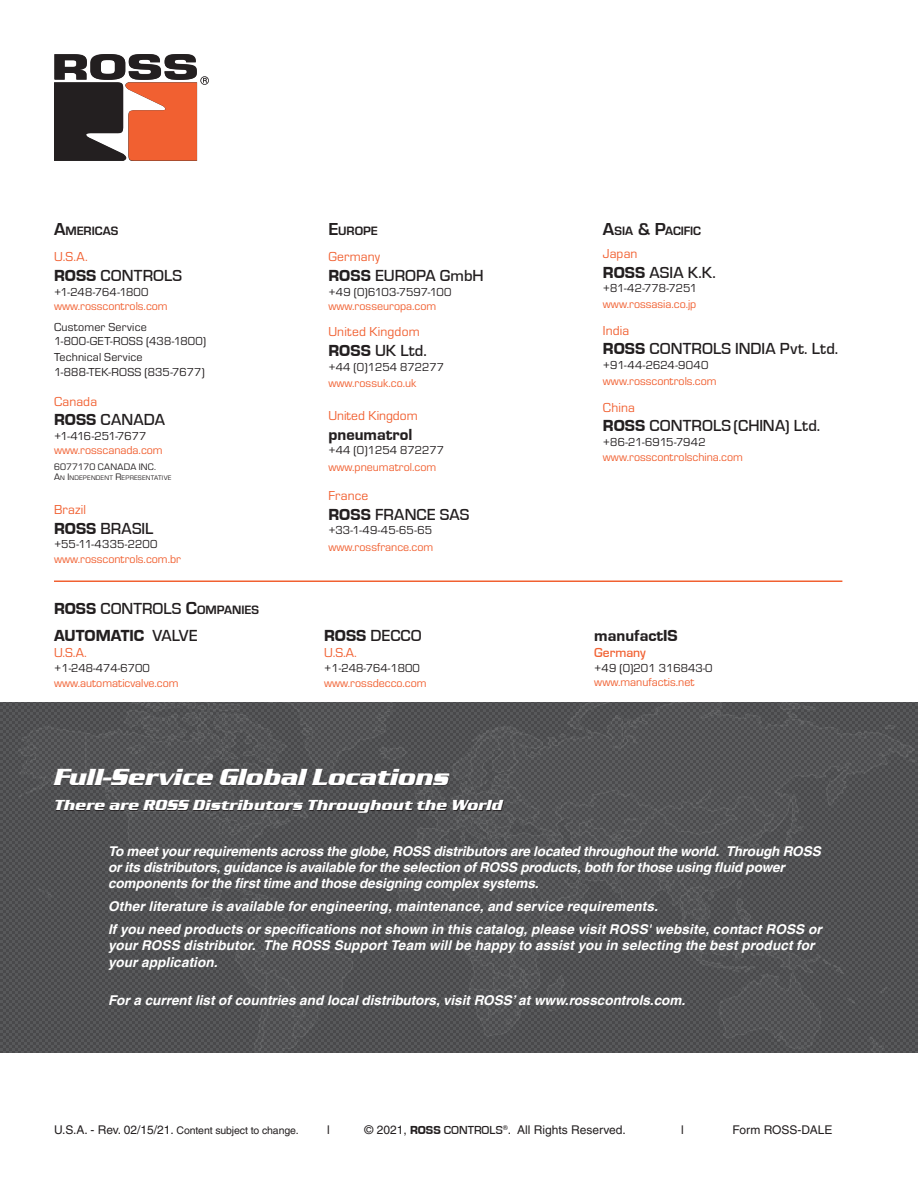
<style>
.page{position:relative;width:918px;height:1188px;background:#fff}
.page>*{position:absolute;margin:0;border:0;box-sizing:border-box;transform-origin:0 0}
.t1{font:italic 700 24px "Serpentine D";color:#fff}
.t2{font:500 16.5px "Eurostile";letter-spacing:.005em;color:#231f20}
.t3{font:16.5px "Eurostile Hea";color:#231f20}
.t4{font:italic 700 15px "Serpentine D";letter-spacing:.02em;color:#fff}
.Body_text_-_10_-_jus{font:italic 700 13.5px/16.2px "Helvetica LT Pro";color:#fff}
.t5{font:13.5px "Eurostile";letter-spacing:.01em;color:#f16031}
.t6{font:500 13.5px "Eurostile";color:#f16031}
.t7{font:700 12.6px "Eurostile";letter-spacing:-.005em;color:#231f20}
.t8{font:12px "Eurostile";color:#f16031}
.t9{font:12px "Eurostile";color:#231f20}
.t10{font:12px "Helvetica LT Pro";color:#231f20}
.t11{font:12px "Eurostile";letter-spacing:.02em;color:#231f20}
.t12{font:10.5px "Helvetica LT Pro";letter-spacing:-.01em;color:#231f20}
.t13{font:9.75px "Eurostile";letter-spacing:.015em;color:#231f20}
.t14{font:6.9px "Eurostile";letter-spacing:.03em;color:#231f20}
.s1{font-size:18px}
.s2{font-family:"Eurostile Hea";font-weight:400}
.s3{font-size:9.75px}
.s4{font-weight:700;font-size:18px}
.s5{font-weight:700;font-size:12.6px}
.s6{font-family:"Eurostile";font-weight:500}
.s7{font-size:12px}
.s8{font-family:"Eurostile Hea"}
</style>
<div class="page">
<div style="left:0;top:702px;width:918px;height:351px;background:linear-gradient(to bottom,#545557,#525355)"></div>
<svg style="left:54px;top:54px;width:155px;height:107px"></svg>
<svg style="left:53px;top:769px;width:451px;height:44px"></svg>
<hr style="left:54px;top:580px;width:788px;height:2px;background:#f16031">
<p class="t7" style="left:54px;top:224px;width:66px"><span class="s1">A</span>MERICAS</p>
<p class="t5" style="left:54px;top:250px;width:35px">U.S.A.</p>
<p class="t2" style="left:54px;top:267px;width:130px"><span class="s2">ROSS</span> CONTROLS</p>
<p class="t9" style="left:54px;top:285px;width:96px">+1-248-764-1800</p>
<p class="t8" style="left:54px;top:300px;width:115px">www.rosscontrols.com</p>
<p class="t11" style="left:54px;top:321px;width:94px">Customer Service</p>
<p class="t11" style="left:54px;top:335px;width:154px">1-800-GET-ROSS (438-1800)</p>
<p class="t9" style="left:54px;top:351px;width:90px">Technical Service</p>
<p class="t9" style="left:54px;top:366px;width:152px">1-888-TEK-ROSS (835-7677)</p>
<p class="t5" style="left:54px;top:394px;width:45px">Canada</p>
<p class="t2" style="left:54px;top:411px;width:113px"><span class="s2">ROSS</span> CANADA</p>
<p class="t9" style="left:54px;top:429px;width:94px">+1-416-251-7677</p>
<p class="t8" style="left:54px;top:444px;width:110px">www.rosscanada.com</p>
<p class="t13" style="left:54px;top:462px;width:104px">6077170 CANADA INC.</p>
<p class="t14" style="left:54px;top:475px;width:119px"><span class="s3">A</span>N <span class="s3">I</span>NDEPENDENT <span class="s3">R</span>EPRESENTATIVE</p>
<p class="t5" style="left:54px;top:502px;width:33px">Brazil</p>
<p class="t2" style="left:54px;top:519px;width:101px"><span class="s2">ROSS</span> BRASIL</p>
<p class="t9" style="left:54px;top:538px;width:105px">+55-11-4335-2200</p>
<p class="t8" style="left:54px;top:553px;width:128px">www.rosscontrols.com.br</p>
<p class="t2" style="left:54px;top:599px;width:207px"><span class="s2">ROSS</span> CONTROLS <span class="s4">C</span><span class="s5">OMPANIES</span></p>
<p class="t3" style="left:54px;top:626px;width:145px">AUTOMATIC <span class="s6">VALVE</span></p>
<p class="t5" style="left:54px;top:645px;width:34px">U.S.A.</p>
<p class="t9" style="left:54px;top:661px;width:97px">+1-248-474-6700</p>
<p class="t8" style="left:54px;top:676px;width:126px">www.automaticvalve.com</p>
<p class="t7" style="left:328px;top:224px;width:51px"><span class="s1">E</span>UROPE</p>
<p class="t5" style="left:328px;top:250px;width:53px">Germany</p>
<p class="t2" style="left:328px;top:267px;width:157px"><span class="s2">ROSS</span> EUROPA GmbH</p>
<p class="t9" style="left:328px;top:285px;width:124px">+49 (0)6103-7597-100</p>
<p class="t8" style="left:328px;top:300px;width:109px">www.rosseuropa.com</p>
<p class="t5" style="left:328px;top:325px;width:93px">United Kingdom</p>
<p class="t2" style="left:328px;top:342px;width:100px"><span class="s2">ROSS</span> UK Ltd.</p>
<p class="t9" style="left:328px;top:360px;width:117px">+44 (0)1254 872277</p>
<p class="t8" style="left:328px;top:376px;width:89px">www.rossuk.co.uk</p>
<p class="t5" style="left:328px;top:408px;width:91px">United Kingdom</p>
<p class="t3" style="left:328px;top:425px;width:85px">pneumatrol</p>
<p class="t9" style="left:328px;top:444px;width:117px">+44 (0)1254 872277</p>
<p class="t8" style="left:328px;top:460px;width:109px">www.pneumatrol.com</p>
<p class="t5" style="left:328px;top:489px;width:41px">France</p>
<p class="t2" style="left:328px;top:506px;width:142px"><span class="s2">ROSS</span> FRANCE SAS</p>
<p class="t9" style="left:328px;top:524px;width:105px">+33-1-49-45-65-65</p>
<p class="t8" style="left:328px;top:540px;width:106px">www.rossfrance.com</p>
<p class="t2" style="left:324px;top:626px;width:99px"><span class="s2">ROSS</span> DECCO</p>
<p class="t5" style="left:324px;top:645px;width:34px">U.S.A.</p>
<p class="t9" style="left:324px;top:661px;width:97px">+1-248-764-1800</p>
<p class="t8" style="left:324px;top:676px;width:104px">www.rossdecco.com</p>
<p class="t7" style="left:603px;top:224px;width:100px"><span class="s1">A</span>SIA <span class="s1">&amp; P</span>ACIFIC</p>
<p class="t5" style="left:603px;top:246px;width:36px">Japan</p>
<p class="t2" style="left:603px;top:263px;width:114px"><span class="s2">ROSS</span> ASIA K.K.</p>
<p class="t9" style="left:603px;top:282px;width:96px">+81-42-778-7251</p>
<p class="t8" style="left:603px;top:298px;width:95px">www.rossasia.co.jp</p>
<p class="t5" style="left:603px;top:323px;width:28px">India</p>
<p class="t2" style="left:603px;top:340px;width:237px"><span class="s2">ROSS</span> CONTROLS INDIA Pvt. Ltd.</p>
<p class="t9" style="left:603px;top:358px;width:107px">+91-44-2624-9040</p>
<p class="t8" style="left:603px;top:375px;width:115px">www.rosscontrols.com</p>
<p class="t5" style="left:603px;top:400px;width:33px">China</p>
<p class="t2" style="left:603px;top:417px;width:219px"><span class="s2">ROSS</span> CONTROLS (CHINA) Ltd.</p>
<p class="t9" style="left:603px;top:435px;width:104px">+86-21-6915-7942</p>
<p class="t8" style="left:603px;top:451px;width:142px">www.rosscontrolschina.com</p>
<p class="t3" style="left:594px;top:626px;width:85px">manufactIS</p>
<p class="t6" style="left:594px;top:645px;width:53px">Germany</p>
<p class="t9" style="left:594px;top:661px;width:120px">+49 (0)201 316843-0</p>
<p class="t8" style="left:594px;top:676px;width:102px">www.manufactis.net</p>
<p class="t1" style="left:54px;top:764px;width:397px">Full-Service Global Locations</p>
<p class="t4" style="left:54px;top:797px;width:450px">There are ROSS Distributors Throughout the World</p>
<p class="Body_text_-_10_-_jus" style="left:108px;top:843px;width:714px">To meet your requirements across the globe, ROSS distributors are located throughout the world. Through ROSS or its distributors, guidance is available for the selection of ROSS products, both for those using fluid power components for the first time and those designing complex systems.</p>
<p class="Body_text_-_10_-_jus" style="left:108px;top:898px;width:551px">Other literature is available for engineering, maintenance, and service requirements.</p>
<p class="Body_text_-_10_-_jus" style="left:108px;top:921px;width:715px">If you need products or specifications not shown in this catalog, please visit ROSS' website, contact ROSS or your ROSS distributor. The ROSS Support Team will be happy to assist you in selecting the best product for your application.</p>
<p class="Body_text_-_10_-_jus" style="left:108px;top:992px;width:579px">For a current list of countries and local distributors, visit ROSS’ at www.rosscontrols.com.</p>
<p class="t12" style="left:54px;top:1124px;width:246px"><span class="s7">U.S.A. - Rev. 02/15/21.</span> Content subject to change.</p>
<p class="t10" style="left:327px;top:1123px;width:4px">l</p>
<p class="t10" style="left:365px;top:1123px;width:263px">© 2021, <span class="s8">ROSS</span> <span class="s6">CONTROLS</span><sup>®</sup>. All Rights Reserved.</p>
<p class="t10" style="left:681px;top:1123px;width:4px">l</p>
<p class="t10" style="left:733px;top:1123px;width:101px">Form ROSS-DALE</p>
</div>
